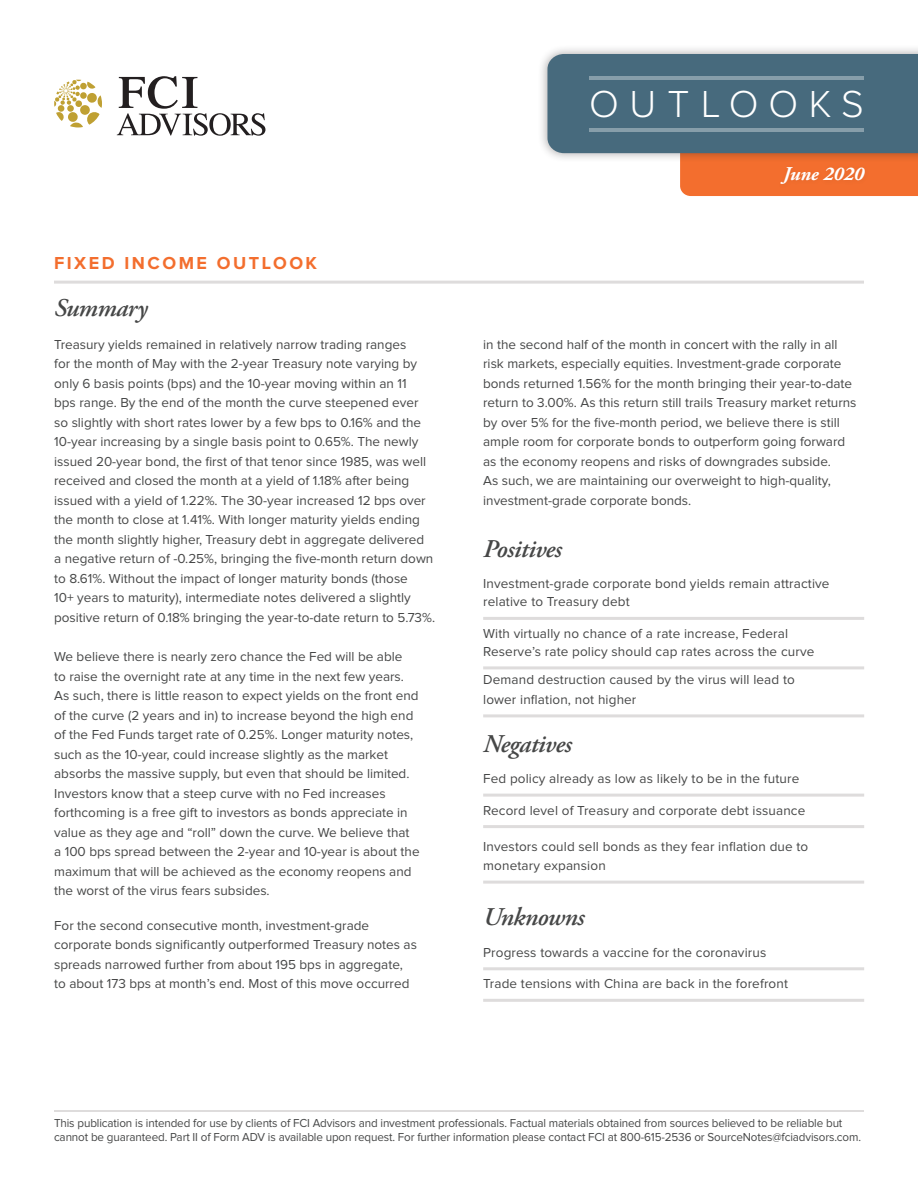
<style>
.page{position:relative;width:918px;height:1188px;background:#fff}
.page>*{position:absolute;margin:0;border:0;box-sizing:border-box;transform-origin:0 0}
.t1{font:300 39px "Proxima Nova";letter-spacing:.27em;color:#fff}
.palatino-main{font:italic 600 25.5px "Adobe Garamond Pro";letter-spacing:-.02em;color:#464747}
.t2{font:italic 700 19.5px "Adobe Garamond Pro";color:#fff}
.t3{font:700 18px "Proxima Nova";letter-spacing:.14em;color:#f36e2e}
.palatino-main-2{font:13.5px/19.5px "Proxima Nova";color:#464747}
.bullets-square{font:13.5px/18px "Proxima Nova";letter-spacing:.01em;color:#464747}
.t4{font:12px/14.4px "Proxima Nova";letter-spacing:-.01em;color:#464747}
</style>
<div class="page">
<div style="left:538px;top:44px;width:380px;height:119px;background:#231f20;opacity:.38"></div>
<svg style="left:547px;top:54px;width:371px;height:142px;background:#777c7f"></svg>
<hr style="left:590px;top:76px;width:274px;height:4px;background:#879eaa">
<hr style="left:590px;top:128px;width:274px;height:4px;background:#879eaa">
<div style="left:776px;top:163px;width:93px;height:27px;background:#f16d2d"></div>
<hr style="left:483px;top:617px;width:381px;height:3px;background:#dedcdc">
<hr style="left:483px;top:666px;width:381px;height:3px;background:#dedcdc">
<hr style="left:483px;top:714px;width:381px;height:3px;background:#dedcdc">
<hr style="left:483px;top:794px;width:381px;height:3px;background:#dedcdc">
<hr style="left:483px;top:825px;width:381px;height:3px;background:#dedcdc">
<hr style="left:483px;top:881px;width:381px;height:3px;background:#dedcdc">
<hr style="left:483px;top:967px;width:381px;height:3px;background:#dedcdc">
<hr style="left:483px;top:999px;width:381px;height:3px;background:#dedcdc">
<hr style="left:54px;top:281px;width:810px;height:3px;background:#dedcdc">
<svg style="left:54px;top:80px;width:48px;height:47px"></svg>
<svg style="left:117px;top:76px;width:148px;height:60px"></svg>
<hr style="left:54px;top:1110px;width:810px;height:2px;background:#dedcdc">
<h1 class="t1" style="left:589px;top:86px;width:276px">OUTLOOKS</h1>
<p class="t3" style="left:54px;top:254px;width:265px">FIXED INCOME OUTLOOK</p>
<p class="palatino-main" style="left:54px;top:293px;width:95px">Summary</p>
<p class="palatino-main-2" style="left:54px;top:335px;width:382px">Treasury yields remained in relatively narrow trading ranges<br>for the month of May with the 2-year Treasury note varying by only 6 basis points (bps) and the 10-year moving within an 11<br>bps range. By the end of the month the curve steepened ever so slightly with short rates lower by a few bps to 0.16% and the 10-year increasing by a single basis point to 0.65%. The newly issued 20-year bond, the first of that tenor since 1985, was well received and closed the month at a yield of 1.18% after being issued with a yield of 1.22%. The 30-year increased 12 bps over the month to close at 1.41%. With longer maturity yields ending the month slightly higher, Treasury debt in aggregate delivered<br>a negative return of -0.25%, bringing the five-month return down to 8.61%. Without the impact of longer maturity bonds (those<br>10+ years to maturity), intermediate notes delivered a slightly positive return of 0.18% bringing the year-to-date return to 5.73%.</p>
<p class="palatino-main-2" style="left:54px;top:648px;width:367px">We believe there is nearly zero chance the Fed will be able<br>to raise the overnight rate at any time in the next few years.<br>As such, there is little reason to expect yields on the front end of the curve (2 years and in) to increase beyond the high end of the Fed Funds target rate of 0.25%. Longer maturity notes, such as the 10-year, could increase slightly as the market absorbs the massive supply, but even that should be limited.<br>Investors know that a steep curve with no Fed increases forthcoming is a free gift to investors as bonds appreciate in value as they age and “roll” down the curve. We believe that a 100 bps spread between the 2-year and 10-year is about the maximum that will be achieved as the economy reopens and the worst of the virus fears subsides.</p>
<p class="palatino-main-2" style="left:54px;top:916px;width:364px">For the second consecutive month, investment-grade corporate bonds significantly outperformed Treasury notes as spreads narrowed further from about 195 bps in aggregate, to about 173 bps at month’s end. Most of this move occurred</p>
<h3 class="t2" style="left:783px;top:162px;width:82px">June 2020</h3>
<p class="palatino-main-2" style="left:483px;top:335px;width:375px">in the second half of the month in concert with the rally in all risk markets, especially equities. Investment-grade corporate bonds returned 1.56% for the month bringing their year-to-date return to 3.00%. As this return still trails Treasury market returns by over 5% for the five-month period, we believe there is still ample room for corporate bonds to outperform going forward as the economy reopens and risks of downgrades subside.<br>As such, we are maintaining our overweight to high-quality, investment-grade corporate bonds.</p>
<p class="palatino-main" style="left:483px;top:534px;width:80px">Positives</p>
<p class="bullets-square" style="left:483px;top:575px;width:348px">Investment-grade corporate bond yields remain attractive relative to Treasury debt</p>
<p class="bullets-square" style="left:483px;top:625px;width:333px">With virtually no chance of a rate increase, Federal<br>Reserve’s rate policy should cap rates across the curve</p>
<p class="bullets-square" style="left:483px;top:671px;width:313px;line-height:19.5px">Demand destruction caused by the virus will lead to lower inflation, not higher</p>
<p class="palatino-main" style="left:483px;top:729px;width:90px">Negatives</p>
<p class="bullets-square" style="left:483px;top:770px;width:318px">Fed policy already as low as likely to be in the future</p>
<p class="bullets-square" style="left:483px;top:802px;width:324px">Record level of Treasury and corporate debt issuance</p>
<p class="bullets-square" style="left:483px;top:837px;width:327px;line-height:19.5px">Investors could sell bonds as they fear inflation due to monetary expansion</p>
<p class="palatino-main" style="left:483px;top:903px;width:103px">Unknowns</p>
<p class="bullets-square" style="left:483px;top:944px;width:285px">Progress towards a vaccine for the coronavirus</p>
<p class="bullets-square" style="left:483px;top:975px;width:306px">Trade tensions with China are back in the forefront</p>
<p class="t4" style="left:54px;top:1116px;width:809px">This publication is intended for use by clients of FCI Advisors and investment professionals. Factual materials obtained from sources believed to be reliable but cannot be guaranteed. Part II of Form ADV is available upon request. For further information please contact FCI at 800-615-2536 or SourceNotes@fciadvisors.com.</p>
</div>
